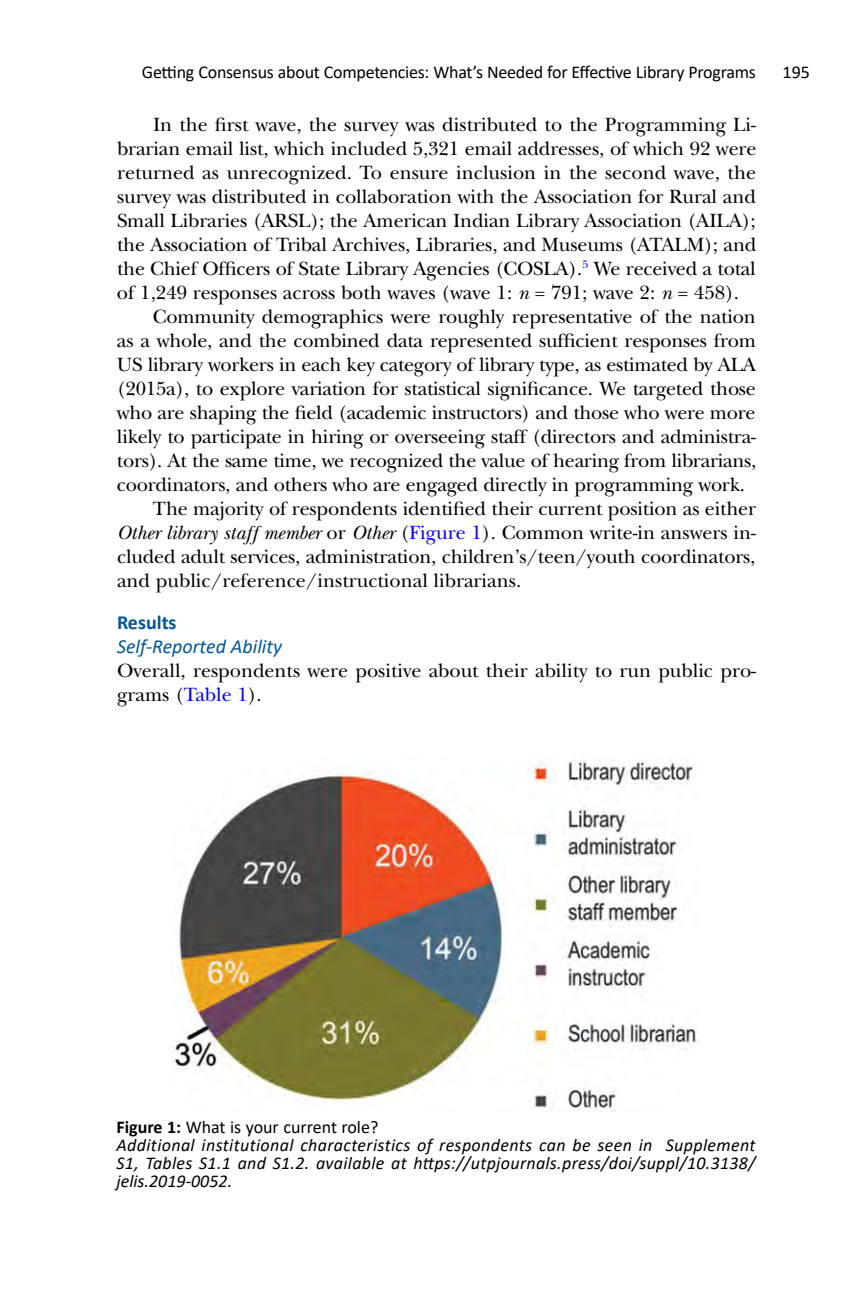
<style>
.page{position:relative;width:864px;height:1296px;background:#fff}
.page>*{position:absolute;margin:0;border:0;box-sizing:border-box;transform-origin:0 0}
.Txt{font:20px/24px "New Baskerville Std";color:#000;text-align:justify}
.TxtNI{font:20px/24px "New Baskerville Std";color:#000}
.t1{font:italic 20px "Calibri";color:#005696}
.t2{font:700 20px "Calibri";color:#005696}
.FSrc{font:italic 18px/18px "Calibri";letter-spacing:.015em;color:#000;text-align:justify}
.FigT{font:18px "Calibri";letter-spacing:-.015em;color:#000}
.s1{font-style:italic}
.s2{color:#00f}
.s3{font-weight:700}
</style>
<div class="page">
<img style="left:172px;top:756px;width:528px;height:355px">
<p class="FigT" style="left:142px;top:60px;width:616px">Getting Consensus about Competencies: What’s Needed for Effective Library Programs</p>
<p class="FigT" style="left:783px;top:60px;width:29px">195</p>
<p class="Txt" style="left:117px;top:112px;width:641px;text-indent:36px">In the first wave, the survey was distributed to the Programming Li&shy;brarian email list, which included 5,321 email addresses, of which 92 were returned as unrecognized. To ensure inclusion in the second wave, the survey was distributed in collaboration with the Association for Rural and Small Libraries (ARSL); the American Indian Library Association (AILA); the Association of Tribal Archives, Libraries, and Museums (ATALM); and the Chief Officers of State Library Agencies (COSLA).<sup>5</sup> We received a total of 1,249 responses across both waves (wave 1: <span class="s1">n</span> = 791; wave 2: <span class="s1">n</span> = 458).</p>
<p class="Txt" style="left:117px;top:304px;width:641px;text-indent:36px">Community demographics were roughly representative of the nation as a whole, and the combined data represented sufficient responses from US library workers in each key category of library type, as estimated by ALA (2015a), to explore variation for statistical significance. We targeted those who are shaping the field (academic instructors) and those who were more likely to participate in hiring or overseeing staff (directors and administra&shy;tors). At the same time, we recognized the value of hearing from librarians, coordinators, and others who are engaged directly in programming work.</p>
<p class="Txt" style="left:117px;top:496px;width:641px;text-indent:36px">The majority of respondents identified their current position as either <span class="s1">Other library staff member</span> or <span class="s1">Other</span> (<span class="s2">Figure 1</span>). Common write-in answers in&shy;cluded adult services, administration, children’s/teen/youth coordinators, and public/reference/instructional librarians.</p>
<h2 class="t2" style="left:117px;top:608px;width:61px">Results</h2>
<h3 class="t1" style="left:117px;top:632px;width:167px">Self-Reported Ability</h3>
<p class="TxtNI" style="left:117px;top:658px;width:641px">Overall, respondents were positive about their ability to run public pro&shy;grams (<span class="s2">Table 1</span>).</p>
<p class="FigT" style="left:116px;top:1114px;width:263px"><span class="s3">Figure 1:</span> What is your current role?</p>
<p class="FSrc" style="left:116px;top:1135px;width:641px">Additional institutional characteristics of respondents can be seen in Supplement S1, Tables S1.1 and S1.2. available at https://utpjournals.press/doi/suppl/10.3138/ jelis.2019-0052.</p>
</div>
